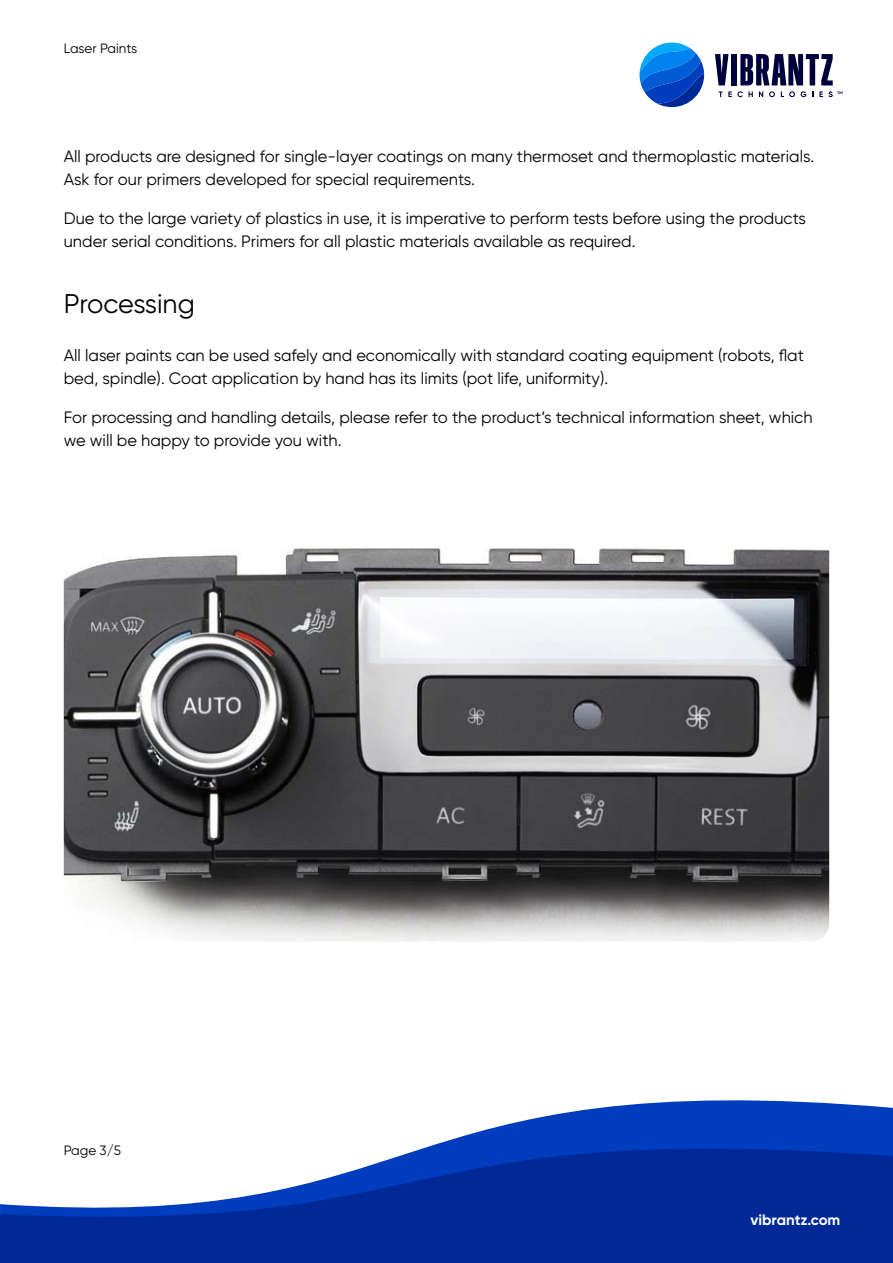
<style>
.page{position:relative;width:893px;height:1263px;background:#fff}
.page>*{position:absolute;margin:0;border:0;box-sizing:border-box;transform-origin:0 0}
.Heading_2{font:27px "Gilroy";letter-spacing:-.005em;color:#000}
.Body_Text{font:16.5px/22.5px "Gilroy";color:#000}
.t1{font:700 15px "Gilroy";color:#fff}
.t2{font:13.5px "Gilroy";color:#000}
</style>
<div class="page">
<svg style="left:715px;top:54px;width:13px;height:31px"></svg>
<div style="left:731px;top:54px;width:6px;height:31px;background:#00003c"></div>
<svg style="left:740px;top:54px;width:93px;height:31px"></svg>
<svg style="left:719px;top:91px;width:34px;height:6px"></svg>
<svg style="left:759px;top:91px;width:4px;height:6px"></svg>
<svg style="left:769px;top:91px;width:6px;height:6px"></svg>
<svg style="left:781px;top:91px;width:14px;height:6px"></svg>
<svg style="left:801px;top:91px;width:5px;height:6px"></svg>
<svg style="left:819px;top:91px;width:23px;height:6px"></svg>
<svg style="left:640px;top:43px;width:64px;height:64px"></svg>
<svg style="left:532px;top:1100px;width:361px;height:19px;fill:#003cbe"></svg>
<svg style="left:0;top:1119px;width:893px;height:144px;fill:#002896"></svg>
<img style="left:64px;top:548px;width:765px;height:393px">
<p class="t2" style="left:64px;top:40px;width:75px">Laser Paints</p>
<p class="Body_Text" style="left:64px;top:145px;width:752px">All products are designed for single-layer coatings on many thermoset and thermoplastic materials.<br>Ask for our primers developed for special requirements.</p>
<p class="Body_Text" style="left:64px;top:207px;width:744px">Due to the large variety of plastics in use, it is imperative to perform tests before using the products under serial conditions. Primers for all plastic materials available as required.</p>
<p class="Heading_2" style="left:64px;top:287px;width:133px">Processing</p>
<p class="Body_Text" style="left:64px;top:344px;width:742px">All laser paints can be used safely and economically with standard coating equipment (robots, flat bed, spindle). Coat application by hand has its limits (pot life, uniformity).</p>
<p class="Body_Text" style="left:64px;top:406px;width:750px">For processing and handling details, please refer to the product’s technical information sheet, which we will be happy to provide you with.</p>
<p class="t2" style="left:64px;top:1142px;width:59px">Page 3/5</p>
<p class="t1" style="left:750px;top:1210px;width:91px">vibrantz.com</p>
</div>
